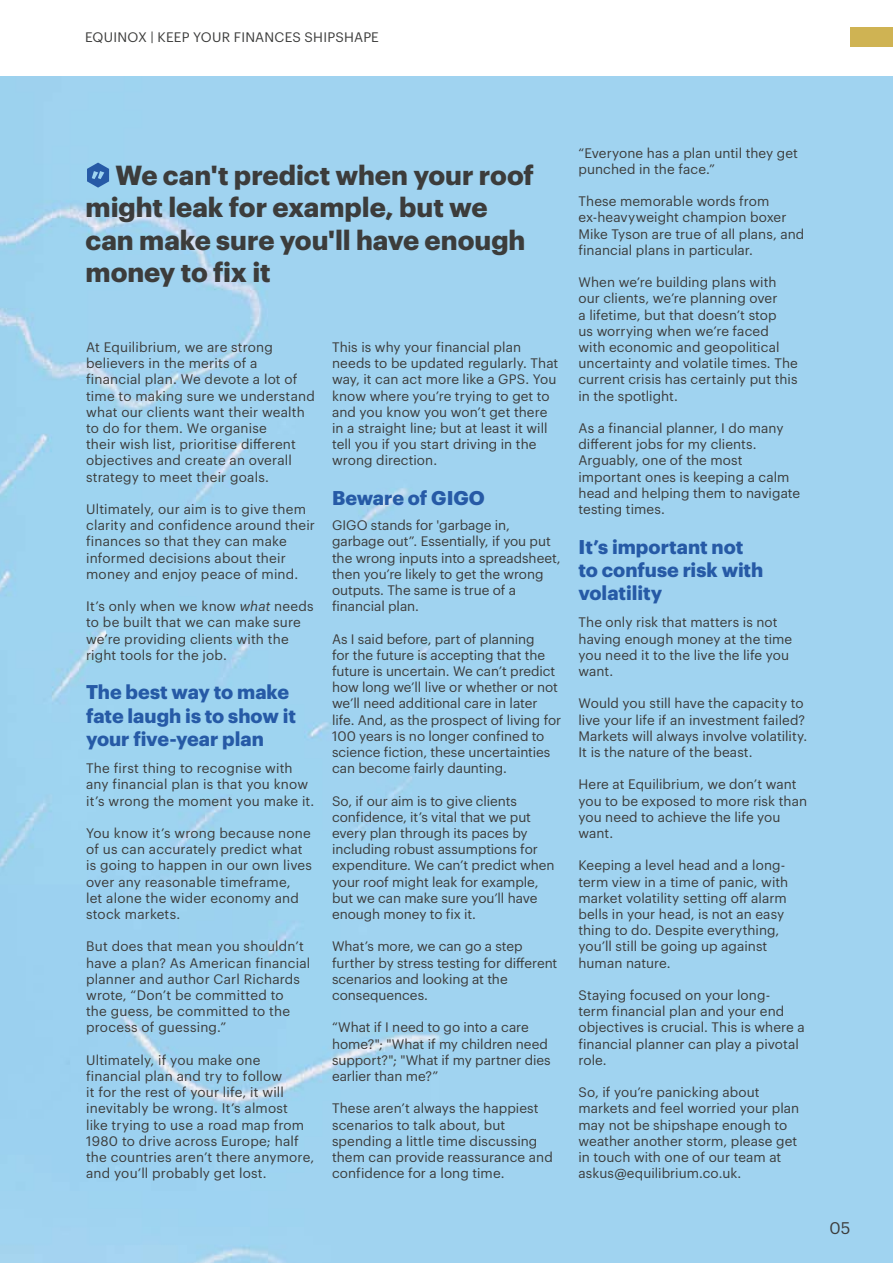
<style>
.page{position:relative;width:893px;height:1263px;background:#fff}
.page>*{position:absolute;margin:0;border:0;box-sizing:border-box;transform-origin:0 0}
.pull_quote{font:700 27px/32.4px "Graphik";color:#3c3c3b}
.subhead{font:700 19.5px/23.4px "Graphik";color:#265aa6}
.t1{font:16.5px "Graphik";color:#3c3c3b}
.body{font:13.5px/16.2px "Graphik";letter-spacing:.005em;color:#3c3c3b}
.top_info{font:13.5px "Graphik";letter-spacing:.02em;color:#3c3c3b}
.s1{font-style:italic}
</style>
<div class="page">
<div style="left:850px;top:27px;width:43px;height:20px;background:#cfb353"></div>
<svg style="left:87px;top:163px;width:22px;height:25px"></svg>
<p class="top_info" style="left:85px;top:27px;width:295px">EQUINOX | KEEP YOUR FINANCES SHIPSHAPE</p>
<p class="pull_quote" style="left:86px;top:156px;width:450px;text-indent:30px">We can't predict when your roof might leak for example, but we can make sure you'll have enough money to fix it</p>
<p class="body" style="left:86px;top:338px;width:230px">At Equilibrium, we are strong believers in the merits of a financial plan. We devote a lot of time to making sure we understand what our clients want their wealth to do for them. We organise<br>their wish list, prioritise different objectives and create an overall strategy to meet their goals.</p>
<p class="body" style="left:86px;top:500px;width:230px">Ultimately, our aim is to give them clarity and confidence around their finances so that they can make informed decisions about their money and enjoy peace of mind.</p>
<p class="body" style="left:86px;top:597px;width:229px">It’s only when we know <span class="s1">what</span> needs to be built that we can make sure we’re providing clients with the right tools for the job.</p>
<p class="subhead" style="left:86px;top:679px;width:211px">The best way to make fate laugh is to show it your five-year plan</p>
<p class="body" style="left:86px;top:759px;width:230px">The first thing to recognise with any financial plan is that you know it’s wrong the moment you make it.</p>
<p class="body" style="left:86px;top:824px;width:227px">You know it’s wrong because none of us can accurately predict what is going to happen in our own lives over any reasonable timeframe,<br>let alone the wider economy and stock markets.</p>
<p class="body" style="left:86px;top:937px;width:226px">But does that mean you shouldn’t have a plan? As American financial planner and author Carl Richards wrote, “Don’t be committed to<br>the guess, be committed to the process of guessing.”</p>
<p class="body" style="left:86px;top:1051px;width:230px">Ultimately, if you make one financial plan and try to follow<br>it for the rest of your life, it will inevitably be wrong. It’s almost<br>like trying to use a road map from<br>1980 to drive across Europe; half the countries aren’t there anymore, and you’ll probably get lost.</p>
<p class="body" style="left:332px;top:338px;width:228px">This is why your financial plan needs to be updated regularly. That way, it can act more like a GPS. You know where you’re trying to get to and you know you won’t get there in a straight line; but at least it will tell you if you start driving in the wrong direction.</p>
<p class="subhead" style="left:332px;top:484px;width:154px">Beware of GIGO</p>
<p class="body" style="left:332px;top:516px;width:230px">GIGO stands for 'garbage in, garbage out”. Essentially, if you put the wrong inputs into a spreadsheet, then you’re likely to get the wrong outputs. The same is true of a financial plan.</p>
<p class="body" style="left:332px;top:629px;width:231px">As I said before, part of planning<br>for the future is accepting that the future is uncertain. We can’t predict how long we’ll live or whether or not we’ll need additional care in later life. And, as the prospect of living for 100 years is no longer confined to science fiction, these uncertainties can become fairly daunting.</p>
<p class="body" style="left:332px;top:791px;width:224px">So, if our aim is to give clients confidence, it’s vital that we put every plan through its paces by including robust assumptions for expenditure. We can’t predict when your roof might leak for example, but we can make sure you’ll have enough money to fix it.</p>
<p class="body" style="left:332px;top:937px;width:227px">What’s more, we can go a step further by stress testing for different scenarios and looking at the consequences.</p>
<p class="body" style="left:332px;top:1018px;width:220px">“What if I need to go into a care home?"; "What if my children need support?"; "What if my partner dies earlier than me?”</p>
<p class="body" style="left:332px;top:1099px;width:222px">These aren’t always the happiest scenarios to talk about, but spending a little time discussing them can provide reassurance and confidence for a long time.</p>
<p class="body" style="left:578px;top:143px;width:221px">“Everyone has a plan until they get punched in the face.”</p>
<p class="body" style="left:578px;top:192px;width:227px">These memorable words from ex-heavyweight champion boxer<br>Mike Tyson are true of all plans, and financial plans in particular.</p>
<p class="body" style="left:578px;top:273px;width:221px">When we’re building plans with our clients, we’re planning over<br>a lifetime, but that doesn’t stop<br>us worrying when we’re faced with economic and geopolitical uncertainty and volatile times. The current crisis has certainly put this in the spotlight.</p>
<p class="body" style="left:578px;top:419px;width:223px">As a financial planner, I do many different jobs for my clients.<br>Arguably, one of the most important ones is keeping a calm head and helping them to navigate testing times.</p>
<p class="subhead" style="left:578px;top:533px;width:186px">It’s important not to confuse risk with volatility</p>
<p class="body" style="left:578px;top:613px;width:215px">The only risk that matters is not having enough money at the time you need it to the live the life you want.</p>
<p class="body" style="left:578px;top:694px;width:230px">Would you still have the capacity to live your life if an investment failed?<br>Markets will always involve volatility.<br>It is the nature of the beast.</p>
<p class="body" style="left:578px;top:775px;width:230px">Here at Equilibrium, we don’t want you to be exposed to more risk than you need to achieve the life you want.</p>
<p class="body" style="left:578px;top:856px;width:211px">Keeping a level head and a long&shy;term view in a time of panic, with market volatility setting off alarm bells in your head, is not an easy thing to do. Despite everything, you’ll still be going up against human nature.</p>
<p class="body" style="left:578px;top:986px;width:228px">Staying focused on your long-<br>term financial plan and your end objectives is crucial. This is where a financial planner can play a pivotal role.</p>
<p class="body" style="left:578px;top:1083px;width:222px">So, if you’re panicking about markets and feel worried your plan may not be shipshape enough to weather another storm, please get in touch with one of our team at askus@equilibrium.co.uk.</p>
<p class="t1" style="left:829px;top:1215px;width:23px">05</p>
</div>
